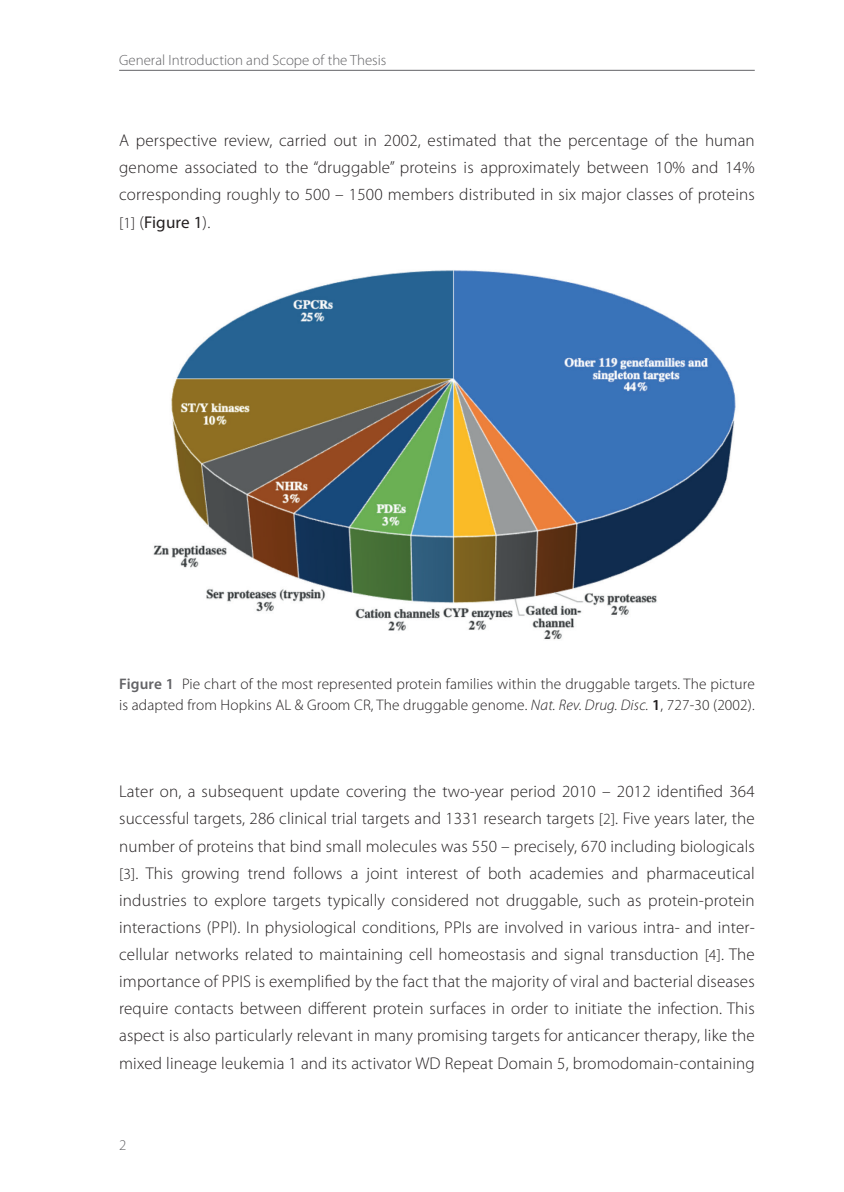
<style>
.page{position:relative;width:844px;height:1192px;background:#fff}
.page>*{position:absolute;margin:0;border:0;box-sizing:border-box;transform-origin:0 0}
.t1{font:300 17.15px/27.1px "Myriad Pro";letter-spacing:.01em;color:#231f20;text-align:justify}
.t2{font:300 15.4px/21px "Myriad Pro";letter-spacing:.01em;color:#231f20}
.t3{font:300 14.88px "Myriad Pro";color:#636366}
.s1{font-size:15.58px}
.s2{font-weight:400}
.s3{font-weight:600;color:#636366}
.s4{font-style:italic}
.s5{font-weight:600}
</style>
<div class="page">
<hr style="left:119px;top:70px;width:635px;height:1px;background:#636366">
<img style="left:153px;top:270px;width:583px;height:370px">
<p class="t3" style="left:119px;top:52px;width:269px">General Introduction and Scope of the Thesis</p>
<p class="t1" style="left:119px;top:127px;width:637px">A perspective review, carried out in 2002, estimated that the percentage of the human genome associated to the “druggable” proteins is approximately between 10% and 14% corresponding roughly to 500 – 1500 members distributed in six major classes of proteins <span class="s1">[1]</span> (<span class="s2">Figure 1</span>).</p>
<p class="t2" style="left:119px;top:673px;width:637px"><span class="s3">Figure 1</span> Pie chart of the most represented protein families within the druggable targets. The picture is adapted from Hopkins AL &amp; Groom CR, The druggable genome. <span class="s4">Nat. Rev. Drug. Disc.</span> <span class="s5">1</span>, 727-30 (2002).</p>
<p class="t1" style="left:119px;top:778px;width:637px">Later on, a subsequent update covering the two-year period 2010 – 2012 identified 364 successful targets, 286 clinical trial targets and 1331 research targets <span class="s1">[2]</span>. Five years later, the number of proteins that bind small molecules was 550 – precisely, 670 including biologicals <span class="s1">[3]</span>. This growing trend follows a joint interest of both academies and pharmaceutical industries to explore targets typically considered not druggable, such as protein-protein interactions (PPI). In physiological conditions, PPIs are involved in various intra- and inter&shy;cellular networks related to maintaining cell homeostasis and signal transduction <span class="s1">[4]</span>. The importance of PPIS is exemplified by the fact that the majority of viral and bacterial diseases require contacts between different protein surfaces in order to initiate the infection. This aspect is also particularly relevant in many promising targets for anticancer therapy, like the mixed lineage leukemia 1 and its activator WD Repeat Domain 5, bromodomain-containing</p>
<p class="t3" style="left:119px;top:1137px;width:9px">2</p>
</div>
